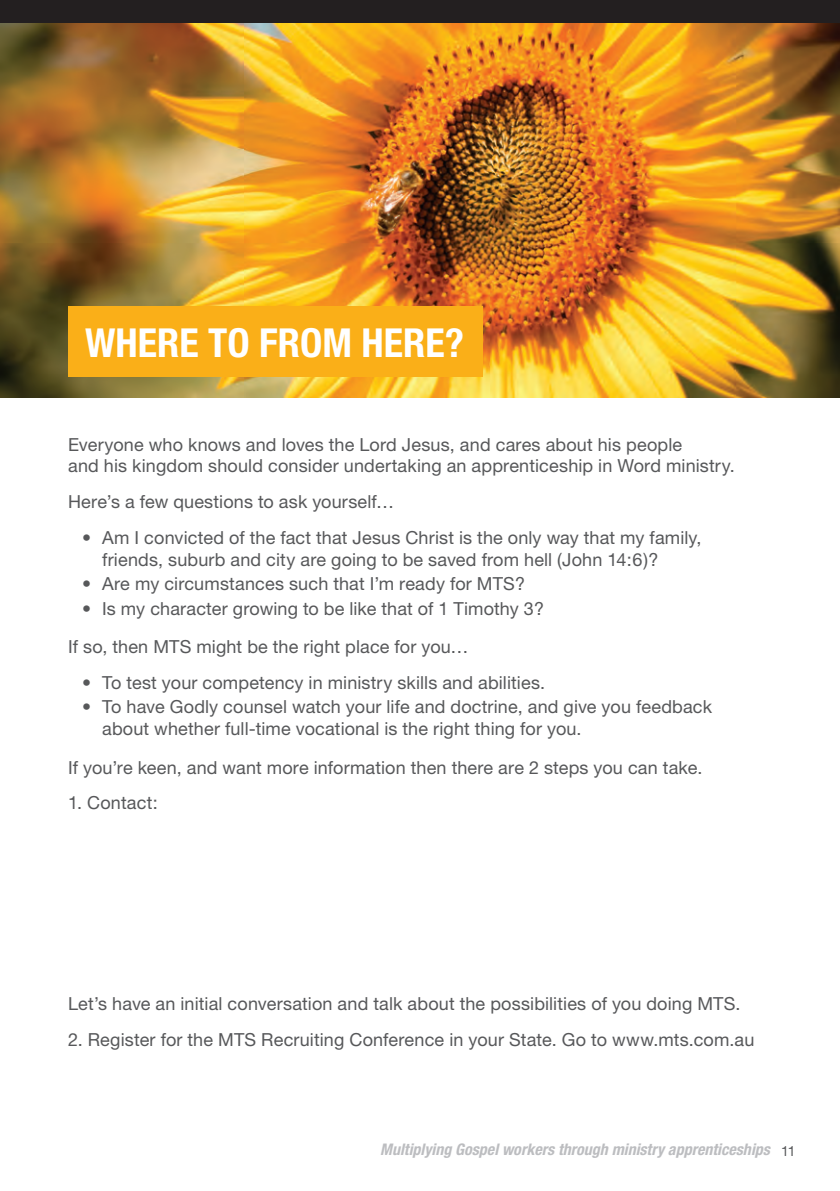
<style>
.page{position:relative;width:840px;height:1191px;background:#fff}
.page>*{position:absolute;margin:0;border:0;box-sizing:border-box;transform-origin:0 0}
._1b__Heading{font:700 condensed 40px "Helvetica Neue";color:#fff}
._2a__Body_Copy_Grey{font:18px/21.6px "Helvetica Neue";letter-spacing:.01em;color:#57585a}
._2b__Body_Copy_Bulle{font:18px/21.6px "Helvetica Neue";letter-spacing:.01em;color:#57585a}
._2c__Body_Copy_Bulle{font:18px/21.6px "Helvetica Neue";letter-spacing:.01em;color:#57585a}
.t1{font:italic 700 condensed 16px "Helvetica Neue";color:#bcbdc0}
.s1{font-weight:400;font-style:normal;font-stretch:normal;font-size:14px;color:#57585a}
</style>
<div class="page">
<img style="left:0;top:23px;width:839px;height:374px">
<div style="left:68px;top:306px;width:414px;height:71px;background:#faaf18"></div>
<div style="left:0;top:0;width:839px;height:23px;background:#231f20"></div>
<p class="_1b__Heading" style="left:85px;top:319px;width:380px">WHERE TO FROM HERE?</p>
<p class="_2a__Body_Copy_Grey" style="left:68px;top:433px;width:667px">Everyone who knows and loves the Lord Jesus, and cares about his people<br>and his kingdom should consider undertaking an apprenticeship in Word ministry.</p>
<p class="_2a__Body_Copy_Grey" style="left:68px;top:491px;width:327px">Here’s a few questions to ask yourself…</p>
<p class="_2b__Body_Copy_Bulle" style="left:102px;top:526px;width:600px;text-indent:-20px">• Am I convicted of the fact that Jesus Christ is the only way that my family, friends, suburb and city are going to be saved from hell (John 14:6)?</p>
<p class="_2b__Body_Copy_Bulle" style="left:82px;top:572px;width:444px">• Are my circumstances such that I’m ready for MTS?</p>
<p class="_2c__Body_Copy_Bulle" style="left:82px;top:597px;width:463px">• Is my character growing to be like that of 1 Timothy 3?</p>
<p class="_2a__Body_Copy_Grey" style="left:68px;top:635px;width:402px">If so, then MTS might be the right place for you…</p>
<p class="_2b__Body_Copy_Bulle" style="left:82px;top:671px;width:464px">• To test your competency in ministry skills and abilities.</p>
<p class="_2c__Body_Copy_Bulle" style="left:102px;top:696px;width:611px;text-indent:-20px">• To have Godly counsel watch your life and doctrine, and give you feedback about whether full-time vocational is the right thing for you.</p>
<p class="_2a__Body_Copy_Grey" style="left:68px;top:756px;width:635px">If you’re keen, and want more information then there are 2 steps you can take.</p>
<p class="_2a__Body_Copy_Grey" style="left:68px;top:792px;width:91px">1. Contact:</p>
<p class="_2a__Body_Copy_Grey" style="left:68px;top:992px;width:673px">Let’s have an initial conversation and talk about the possibilities of you doing MTS.</p>
<p class="_2a__Body_Copy_Grey" style="left:68px;top:1028px;width:687px">2. Register for the MTS Recruiting Conference in your State. Go to www.mts.com.au</p>
<p class="t1" style="left:380px;top:1139px;width:416px">Multiplying Gospel workers through ministry apprenticeships <span class="s1">11</span></p>
</div>
